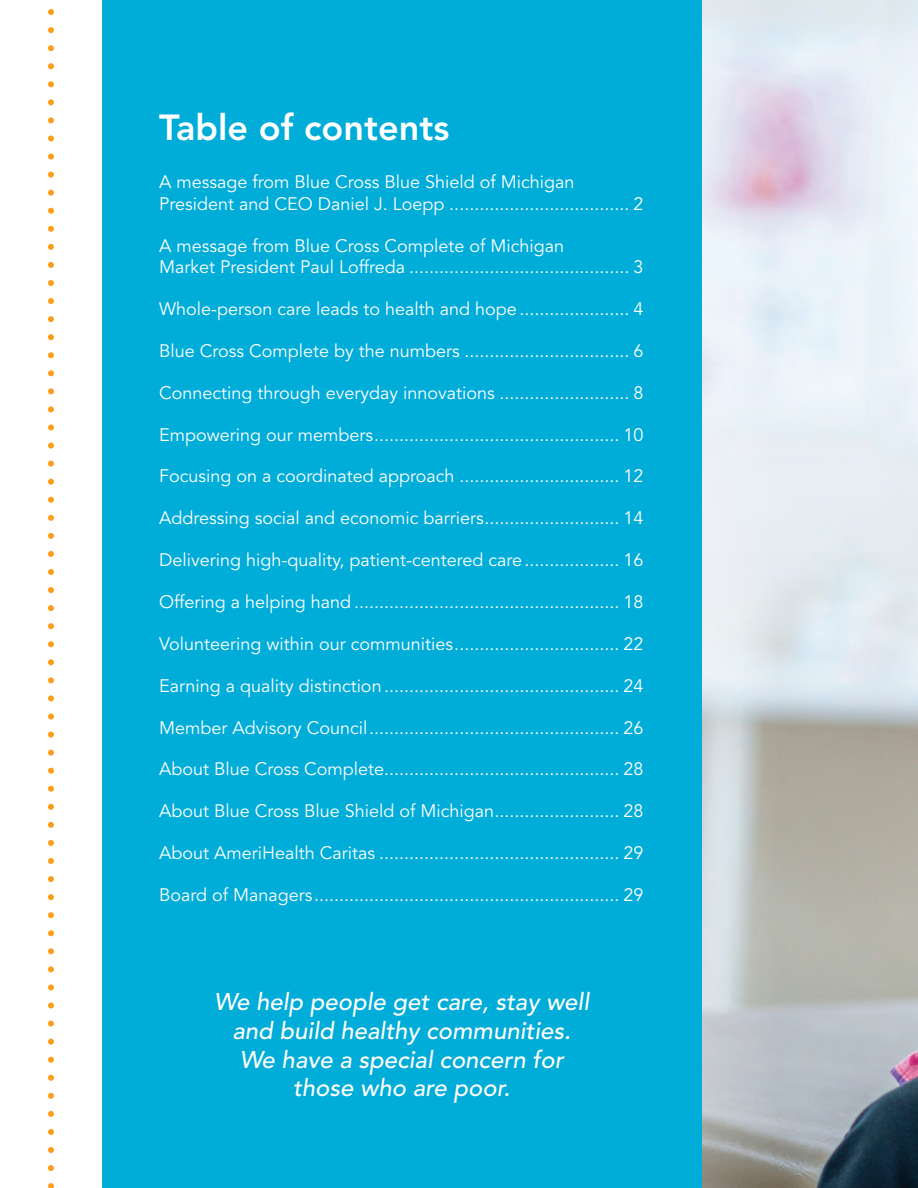
<style>
.page{position:relative;width:918px;height:1188px;background:#fff}
.page>*{position:absolute;margin:0;border:0;box-sizing:border-box;transform-origin:0 0}
.t1{font:800 36px "Avenir LT Std";color:#fff}
.t2{font:italic 500 24px/28.8px "Avenir LT Std";color:#fff;text-align:center}
.t3{font:18px/21.6px "Avenir LT Std";color:#fff}
</style>
<div class="page">
<img style="left:701px;top:0;width:217px;height:1188px">
<div style="left:102px;top:0;width:599px;height:1188px;background:#00acd8"></div>
<svg style="left:48px;top:9px;width:6px;height:1179px"></svg>
<p class="t1" style="left:159px;top:106px;width:292px">Table of contents</p>
<p class="t3" style="left:159px;top:172px;width:486px">A message from Blue Cross Blue Shield of Michigan<br>President and CEO Daniel J. Loepp .................................... 2</p>
<p class="t3" style="left:159px;top:235px;width:486px">A message from Blue Cross Complete of Michigan<br>Market President Paul Loffreda ............................................ 3</p>
<p class="t3" style="left:159px;top:299px;width:486px">Whole-person care leads to health and hope ...................... 4</p>
<p class="t3" style="left:159px;top:340px;width:486px">Blue Cross Complete by the numbers ................................. 6</p>
<p class="t3" style="left:159px;top:382px;width:486px">Connecting through everyday innovations .......................... 8</p>
<p class="t3" style="left:159px;top:424px;width:486px">Empowering our members................................................. 10</p>
<p class="t3" style="left:159px;top:466px;width:486px">Focusing on a coordinated approach ................................ 12</p>
<p class="t3" style="left:159px;top:508px;width:486px">Addressing social and economic barriers........................... 14</p>
<p class="t3" style="left:159px;top:550px;width:486px">Delivering high-quality, patient-centered care................... 16</p>
<p class="t3" style="left:159px;top:591px;width:486px">Offering a helping hand ..................................................... 18</p>
<p class="t3" style="left:159px;top:633px;width:486px">Volunteering within our communities................................. 22</p>
<p class="t3" style="left:159px;top:675px;width:486px">Earning a quality distinction ............................................... 24</p>
<p class="t3" style="left:159px;top:717px;width:486px">Member Advisory Council.................................................. 26</p>
<p class="t3" style="left:159px;top:759px;width:486px">About Blue Cross Complete............................................... 28</p>
<p class="t3" style="left:159px;top:801px;width:486px">About Blue Cross Blue Shield of Michigan......................... 28</p>
<p class="t3" style="left:159px;top:843px;width:486px">About AmeriHealth Caritas ................................................ 29</p>
<p class="t3" style="left:159px;top:884px;width:486px">Board of Managers............................................................. 29</p>
<p class="t2" style="left:214px;top:988px;width:376px">We help people get care, stay well and build healthy communities.</p>
<p class="t2" style="left:240px;top:1045px;width:325px">We have a special concern for those who are poor.</p>
</div>
